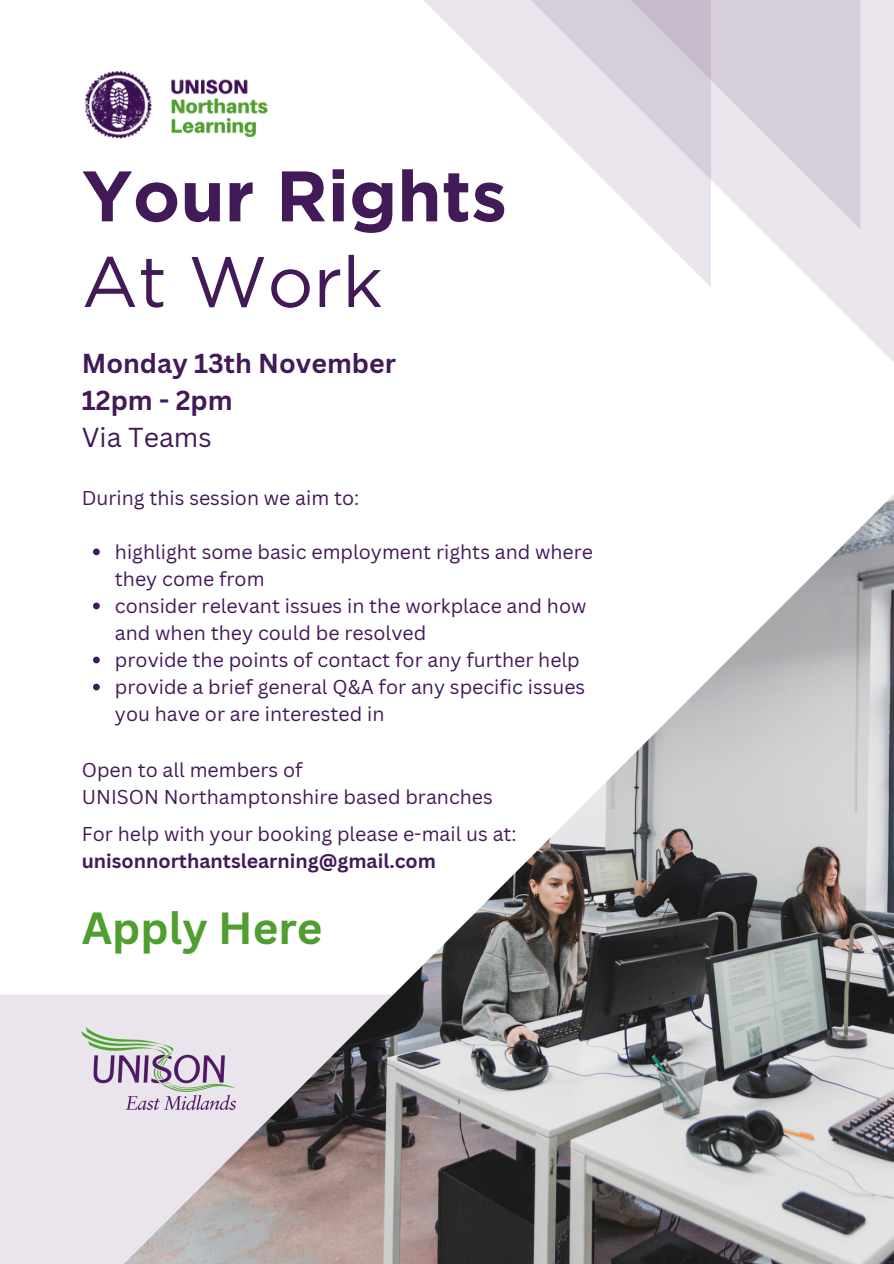
<style>
.page{position:relative;width:894px;height:1264px;background:#fff}
.page>*{position:absolute;margin:0;border:0;box-sizing:border-box;transform-origin:0 0}
.t1{font:700 71.25px "Gotham";color:#421a57}
.t2{font:71.25px "Gotham";color:#421a57}
.t3{font:700 43.8px "Canva Sans";color:#509e2f}
.t4{font:700 26.7px "Canva Sans";color:#421a57}
.t5{font:26.7px "Canva Sans";color:#421a57}
.t6{font:19.5px/27px "Canva Sans";color:#421a57}
.t7{font:700 19.5px "Canva Sans";color:#421a57}
</style>
<div class="page">
<svg style="left:710px;top:0;width:183px;height:361px;fill:#eae5ec"></svg>
<svg style="left:710px;top:0;width:150px;height:230px;background:#ddd6e1"></svg>
<svg style="left:424px;top:0;width:286px;height:286px"></svg>
<img style="left:84px;top:71px;width:184px;height:68px">
<div style="left:0;top:995px;width:123px;height:268px;background:#eae5ec"></div>
<img style="left:82px;top:1027px;width:41px;height:81px">
<img style="left:123px;top:495px;width:770px;height:768px">
<svg style="left:93px;top:548px;width:7px;height:7px"></svg>
<svg style="left:93px;top:602px;width:7px;height:7px"></svg>
<svg style="left:93px;top:656px;width:7px;height:7px"></svg>
<svg style="left:93px;top:683px;width:7px;height:7px"></svg>
<p class="t1" style="left:82px;top:153px;width:427px">Your Rights</p>
<p class="t2" style="left:82px;top:238px;width:302px">At Work</p>
<p class="t4" style="left:82px;top:344px;width:316px">Monday 13th November</p>
<p class="t4" style="left:82px;top:381px;width:152px">12pm - 2pm</p>
<p class="t5" style="left:82px;top:419px;width:131px">Via Teams</p>
<p class="t6" style="left:82px;top:483px;width:279px">During this session we aim to:</p>
<p class="t6" style="left:115px;top:537px;width:479px">highlight some basic employment rights and where they come from</p>
<p class="t6" style="left:115px;top:591px;width:473px">consider relevant issues in the workplace and how and when they could be resolved</p>
<p class="t6" style="left:115px;top:645px;width:466px">provide the points of contact for any further help</p>
<p class="t6" style="left:115px;top:672px;width:472px">provide a brief general Q&amp;A for any specific issues you have or are interested in</p>
<p class="t6" style="left:82px;top:755px;width:222px">Open to all members of</p>
<p class="t6" style="left:82px;top:782px;width:412px">UNISON Northamptonshire based branches</p>
<p class="t6" style="left:82px;top:819px;width:436px">For help with your booking please e-mail us at:</p>
<p class="t7" style="left:82px;top:847px;width:355px">unisonnorthantslearning@gmail.com</p>
<p class="t3" style="left:82px;top:897px;width:242px">Apply Here</p>
</div>
